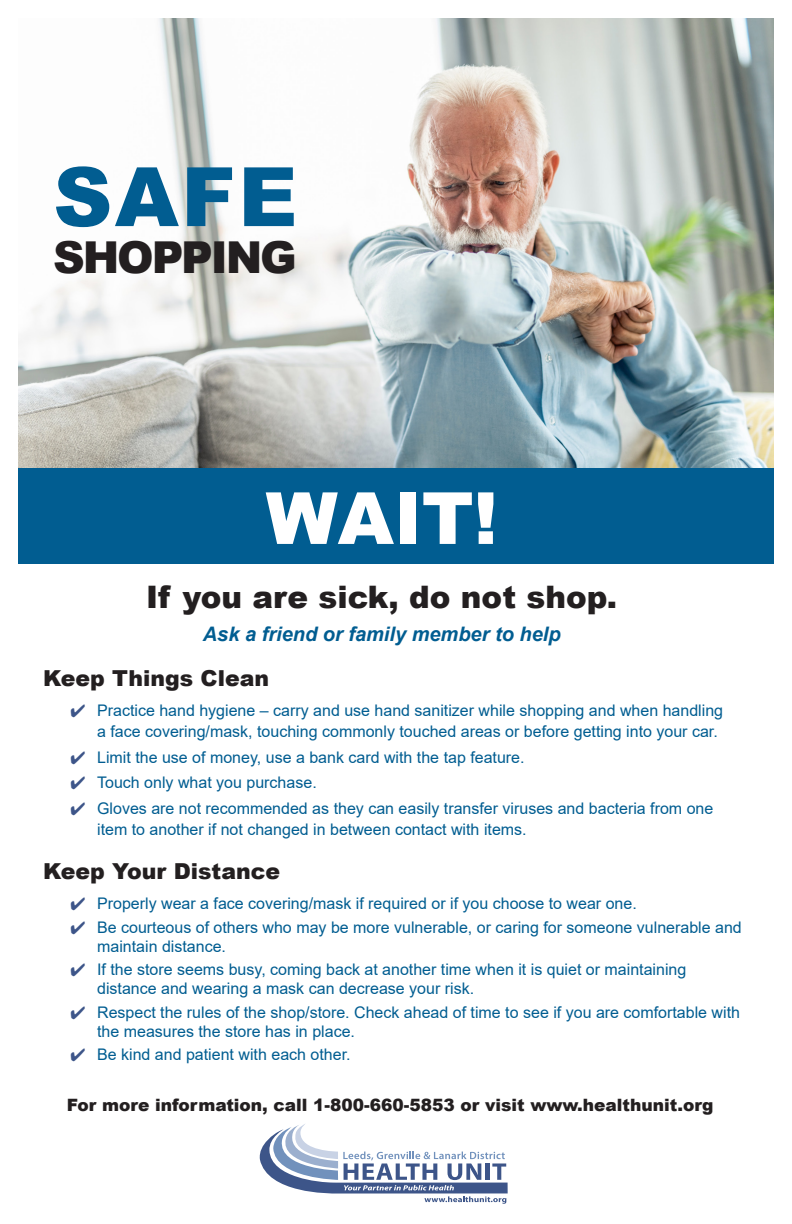
<style>
.page{position:relative;width:792px;height:1224px;background:#fff}
.page>*{position:absolute;margin:0;border:0;box-sizing:border-box;transform-origin:0 0}
.t1{font:900 82px "Arial";color:#015d91}
.t2{font:900 72px "Arial";color:#fff}
.t3{font:900 44px "Arial";letter-spacing:-.05em;color:#231f20}
.t4{font:900 31px "Arial";color:#231f20}
.subheading{font:900 22px "Arial";color:#231f20}
.t5{font:italic 700 20px "Arial";color:#015d91}
.t6{font:900 17px "Arial";color:#231f20}
.t7{font:16px/19px "Arial";color:#015d91}
</style>
<div class="page">
<img style="left:18px;top:18px;width:756px;height:451px">
<div style="left:18px;top:469px;width:756px;height:95px;background:#015d91"></div>
<svg style="left:259px;top:1124px;width:249px;height:80px"></svg>
<p class="t1" style="left:53px;top:137px;width:246px">SAFE</p>
<p class="t3" style="left:53px;top:225px;width:245px">SHOPPING</p>
<p class="t2" style="left:266px;top:466px;width:233px">WAIT!</p>
<p class="t4" style="left:146px;top:575px;width:472px">If you are sick, do not shop.</p>
<p class="t5" style="left:203px;top:621px;width:359px">Ask a friend or family member to help</p>
<p class="subheading" style="left:43px;top:663px;width:227px">Keep Things Clean</p>
<p class="t7" style="left:97px;top:700px;width:628px;line-height:21px">Practice hand hygiene – carry and use hand sanitizer while shopping and when handling a face covering/mask, touching commonly touched areas or before getting into your car.</p>
<p class="t7" style="left:97px;top:748px;width:429px">Limit the use of money, use a bank card with the tap feature.</p>
<p class="t7" style="left:97px;top:773px;width:221px">Touch only what you purchase.</p>
<p class="t7" style="left:97px;top:798px;width:618px;line-height:21px">Gloves are not recommended as they can easily transfer viruses and bacteria from one item to another if not changed in between contact with items.</p>
<p class="subheading" style="left:43px;top:856px;width:238px">Keep Your Distance</p>
<p class="t7" style="left:97px;top:894px;width:541px">Properly wear a face covering/mask if required or if you choose to wear one.</p>
<p class="t7" style="left:97px;top:918px;width:646px">Be courteous of others who may be more vulnerable, or caring for someone vulnerable and maintain distance.</p>
<p class="t7" style="left:97px;top:960px;width:591px">If the store seems busy, coming back at another time when it is quiet or maintaining distance and wearing a mask can decrease your risk.</p>
<p class="t7" style="left:97px;top:1003px;width:644px">Respect the rules of the shop/store. Check ahead of time to see if you are comfortable with the measures the store has in place.</p>
<p class="t7" style="left:97px;top:1045px;width:255px">Be kind and patient with each other.</p>
<p class="t6" style="left:67px;top:1093px;width:648px">For more information, call 1-800-660-5853 or visit www.healthunit.org</p>
</div>
